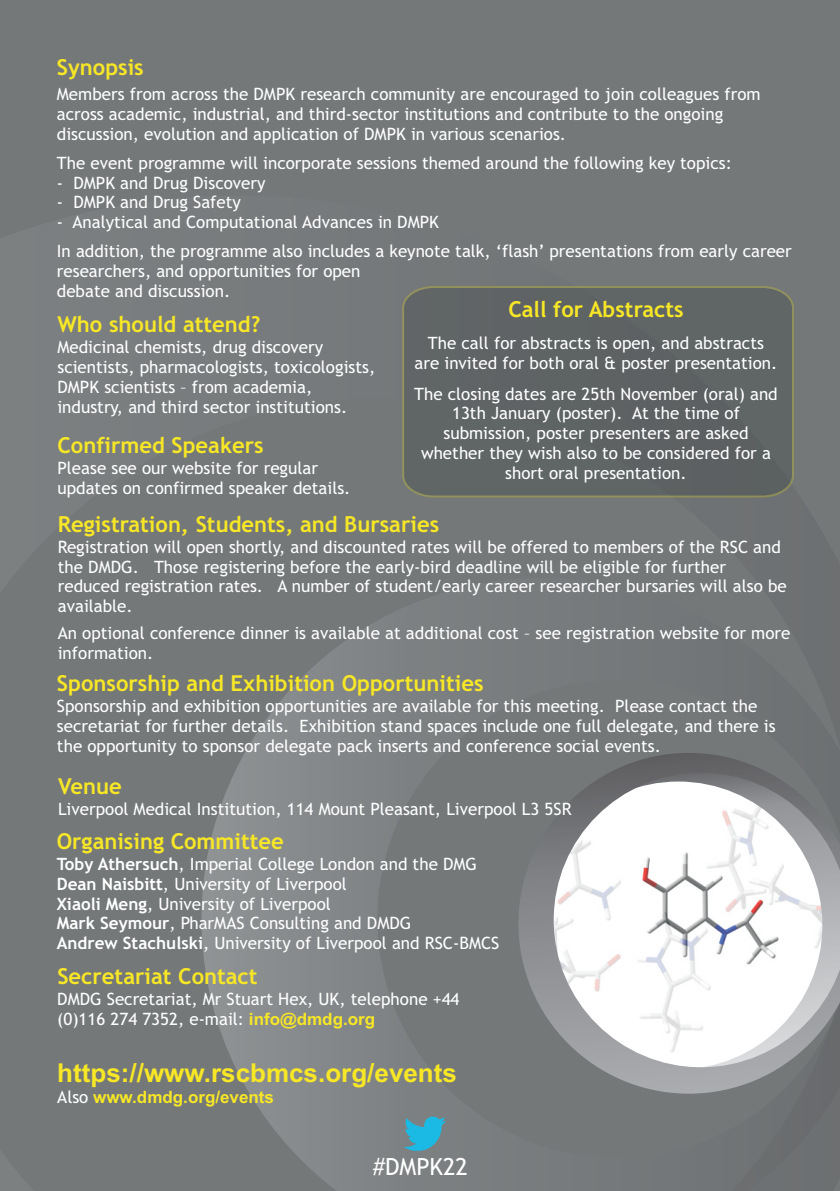
<style>
.page{position:relative;width:840px;height:1191px;background:#fff}
.page>*{position:absolute;margin:0;border:0;box-sizing:border-box;transform-origin:0 0}
.t1{font:700 26px "Arial";color:#f7e726}
.t2{font:23.6px "Trebuchet MS";color:#fff}
.t3{font:700 22px "Trebuchet MS";color:#f7e726}
.t4{font:17px/19.8px "Trebuchet MS";color:#fff}
.t5{font:700 17px "Arial";color:#f7e726}
.s1{font-weight:700}
.s2{font-family:"Arial";font-weight:700;color:#f7e726}
.s3{font-family:"Trebuchet MS";font-weight:400;color:#fff}
</style>
<div class="page">
<div style="left:0;top:0;width:839px;height:1191px;background:#747879"></div>
<svg style="left:201px;top:614px;width:636px;height:577px"></svg>
<svg style="left:518px;top:753px;width:321px;height:340px"></svg>
<div style="left:402px;top:286px;width:392px;height:212px;background:#606566"></div>
<svg style="left:404px;top:1116px;width:41px;height:34px"></svg>
<p class="t3" style="left:57px;top:59px;width:88px">Synopsis</p>
<p class="t4" style="left:57px;top:86px;width:704px">Members from across the DMPK research community are encouraged to join colleagues from across academic, industrial, and third-sector institutions and contribute to the ongoing discussion, evolution and application of DMPK in various scenarios.</p>
<p class="t4" style="left:57px;top:154px;width:676px">The event programme will incorporate sessions themed around the following key topics:</p>
<p class="t4" style="left:57px;top:174px;width:210px">- DMPK and Drug Discovery</p>
<p class="t4" style="left:57px;top:194px;width:185px">- DMPK and Drug Safety</p>
<p class="t4" style="left:57px;top:209px;width:736px;line-height:29.2px">- Analytical and Computational Advances in DMPK<br>In addition, the programme also includes a keynote talk, ‘flash’ presentations from early career</p>
<p class="t4" style="left:57px;top:263px;width:305px">researchers, and opportunities for open debate and discussion.</p>
<p class="t3" style="left:57px;top:316px;width:204px">Who should attend?</p>
<p class="t4" style="left:57px;top:339px;width:319px">Medicinal chemists, drug discovery scientists, pharmacologists, toxicologists, DMPK scientists – from academia, industry, and third sector institutions.</p>
<p class="t3" style="left:57px;top:437px;width:207px">Confirmed Speakers</p>
<p class="t4" style="left:57px;top:460px;width:294px">Please see our website for regular updates on confirmed speaker details.</p>
<p class="t3" style="left:508px;top:300px;width:177px">Call for Abstracts</p>
<p class="t4" style="left:414px;top:334px;width:364px;text-align:center">The call for abstracts is open, and abstracts are invited for both oral &amp; poster presentation.</p>
<p class="t4" style="left:414px;top:385px;width:365px;text-align:center">The closing dates are 25th November (oral) and 13th January (poster). At the time of submission, poster presenters are asked whether they wish also to be considered for a short oral presentation.</p>
<p class="t3" style="left:58px;top:516px;width:382px">Registration, Students, and Bursaries</p>
<p class="t4" style="left:58px;top:538px;width:730px">Registration will open shortly, and discounted rates will be offered to members of the RSC and the DMDG. Those registering before the early-bird deadline will be eligible for further reduced registration rates. A number of student/early career researcher bursaries will also be available.</p>
<p class="t4" style="left:58px;top:624px;width:733px">An optional conference dinner is available at additional cost – see registration website for more information.</p>
<p class="t3" style="left:57px;top:675px;width:428px">Sponsorship and Exhibition Opportunities</p>
<p class="t4" style="left:57px;top:697px;width:719px">Sponsorship and exhibition opportunities are available for this meeting. Please contact the secretariat for further details. Exhibition stand spaces include one full delegate, and there is the opportunity to sponsor delegate pack inserts and conference social events.</p>
<p class="t3" style="left:58px;top:778px;width:65px">Venue</p>
<p class="t4" style="left:58px;top:800px;width:514px">Liverpool Medical Institution, 114 Mount Pleasant, Liverpool L3 5SR</p>
<p class="t3" style="left:57px;top:833px;width:228px">Organising Committee</p>
<p class="t4" style="left:57px;top:855px;width:444px"><span class="s1">Toby Athersuch</span>, Imperial College London and the DMG <span class="s1">Dean Naisbitt</span>, University of Liverpool<br><span class="s1">Xiaoli Meng</span>, University of Liverpool<br><span class="s1">Mark Seymour</span>, PharMAS Consulting and DMDG<br><span class="s1">Andrew Stachulski</span>, University of Liverpool and RSC-BMCS</p>
<p class="t3" style="left:57px;top:967px;width:202px">Secretariat Contact</p>
<p class="t4" style="left:57px;top:990px;width:403px">DMDG Secretariat, Mr Stuart Hex, UK, telephone +44 (0)116 274 7352, e-mail: <span class="s2">info@dmdg.org</span></p>
<h1 class="t1" style="left:57px;top:1063px;width:401px">https://www.rscbmcs.org/events</h1>
<p class="t5" style="left:57px;top:1091px;width:218px"><span class="s3">Also</span> www.dmdg.org/events</p>
<h2 class="t2" style="left:372px;top:1157px;width:97px">#DMPK22</h2>
</div>
